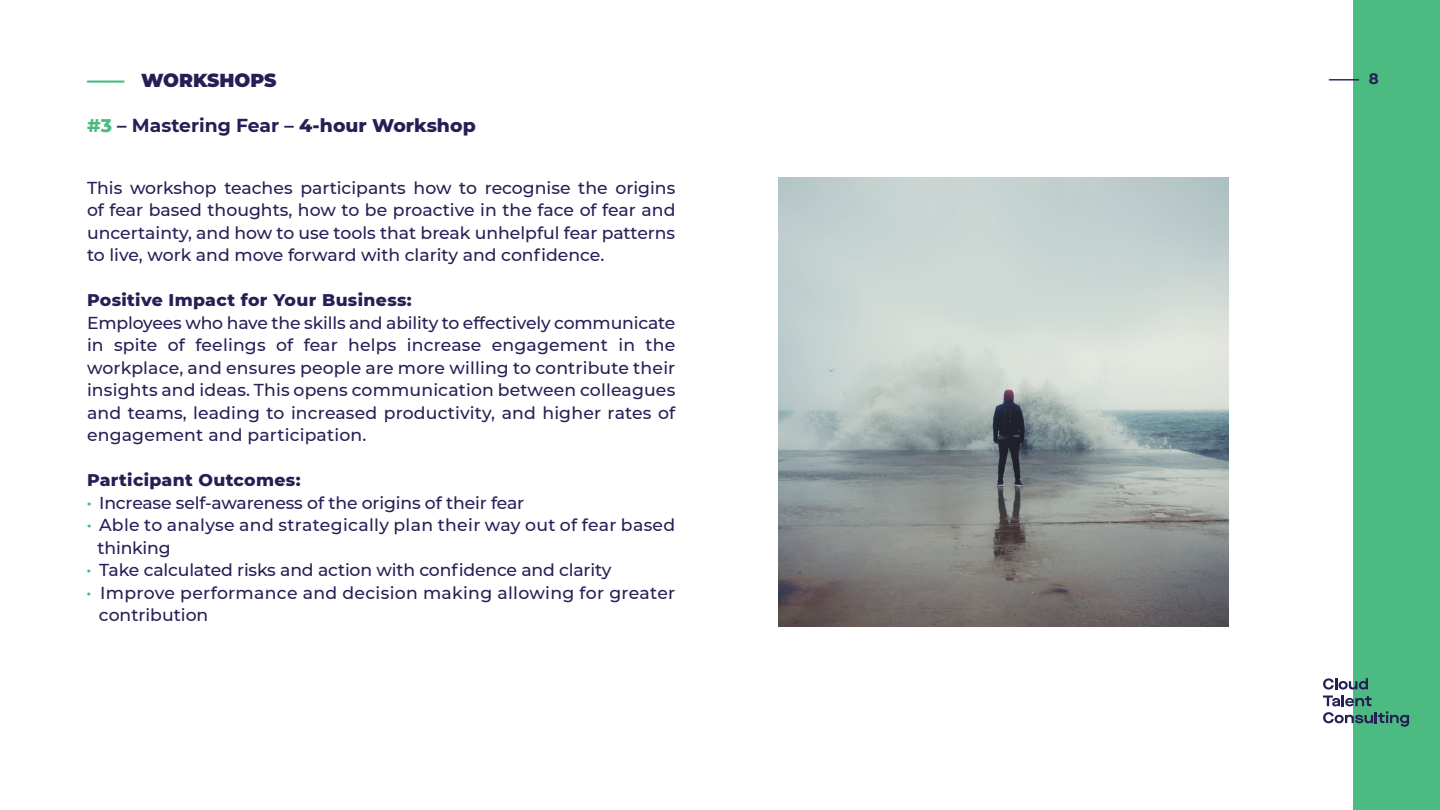
<style>
.page{position:relative;width:1440px;height:810px;background:#fff}
.page>*{position:absolute;margin:0;border:0;box-sizing:border-box;transform-origin:0 0}
.t1{font:700 18.75px "Montserrat";color:#242056}
.t2{font:900 18.75px "Montserrat";color:#242056}
.t3{font:500 17.25px/22.5px "Montserrat";color:#242056;text-align:justify}
.t4{font:500 17.25px "Montserrat";letter-spacing:.02em;color:#242056}
.t5{font:800 17.25px "Montserrat";letter-spacing:.02em;color:#242056}
.t6{font:700 15px "Montserrat";color:#242056}
.s1{font-weight:800;color:#4cbb81}
.s2{font-weight:800}
</style>
<div class="page">
<div style="left:1353px;top:0;width:87px;height:810px;background:#4cbb81"></div>
<svg style="left:1323px;top:678px;width:86px;height:49px"></svg>
<img style="left:778px;top:177px;width:450px;height:450px">
<p class="t2" style="left:87px;top:66px;width:191px"><span class="s1">——</span> WORKSHOPS</p>
<p class="t1" style="left:87px;top:112px;width:390px"><span class="s1">#3</span> – Mastering Fear – <span class="s2">4-hour Workshop</span></p>
<p class="t3" style="left:87px;top:176px;width:590px">This workshop teaches participants how to recognise the origins of fear based thoughts, how to be proactive in the face of fear and uncertainty, and how to use tools that break unhelpful fear patterns to live, work and move forward with clarity and confidence.</p>
<p class="t5" style="left:87px;top:287px;width:326px">Positive Impact for Your Business:</p>
<p class="t3" style="left:87px;top:311px;width:590px">Employees who have the skills and ability to effectively communicate in spite of feelings of fear helps increase engagement in the workplace, and ensures people are more willing to contribute their insights and ideas. This opens communication between colleagues and teams, leading to increased productivity, and higher rates of engagement and participation.</p>
<p class="t5" style="left:87px;top:467px;width:215px">Participant Outcomes:</p>
<p class="t3" style="left:87px;top:491px;width:439px"><span class="s1">·</span> Increase self-awareness of the origins of their fear</p>
<p class="t4" style="left:87px;top:513px;width:590px"><span class="s1">·</span> Able to analyse and strategically plan their way out of fear based</p>
<p class="t3" style="left:97px;top:536px;width:75px">thinking</p>
<p class="t3" style="left:87px;top:558px;width:526px"><span class="s1">·</span> Take calculated risks and action with confidence and clarity</p>
<p class="t4" style="left:87px;top:580px;width:590px"><span class="s1">·</span> Improve performance and decision making allowing for greater</p>
<p class="t3" style="left:99px;top:603px;width:111px">contribution</p>
<p class="t6" style="left:1329px;top:67px;width:51px">—— 8</p>
</div>
